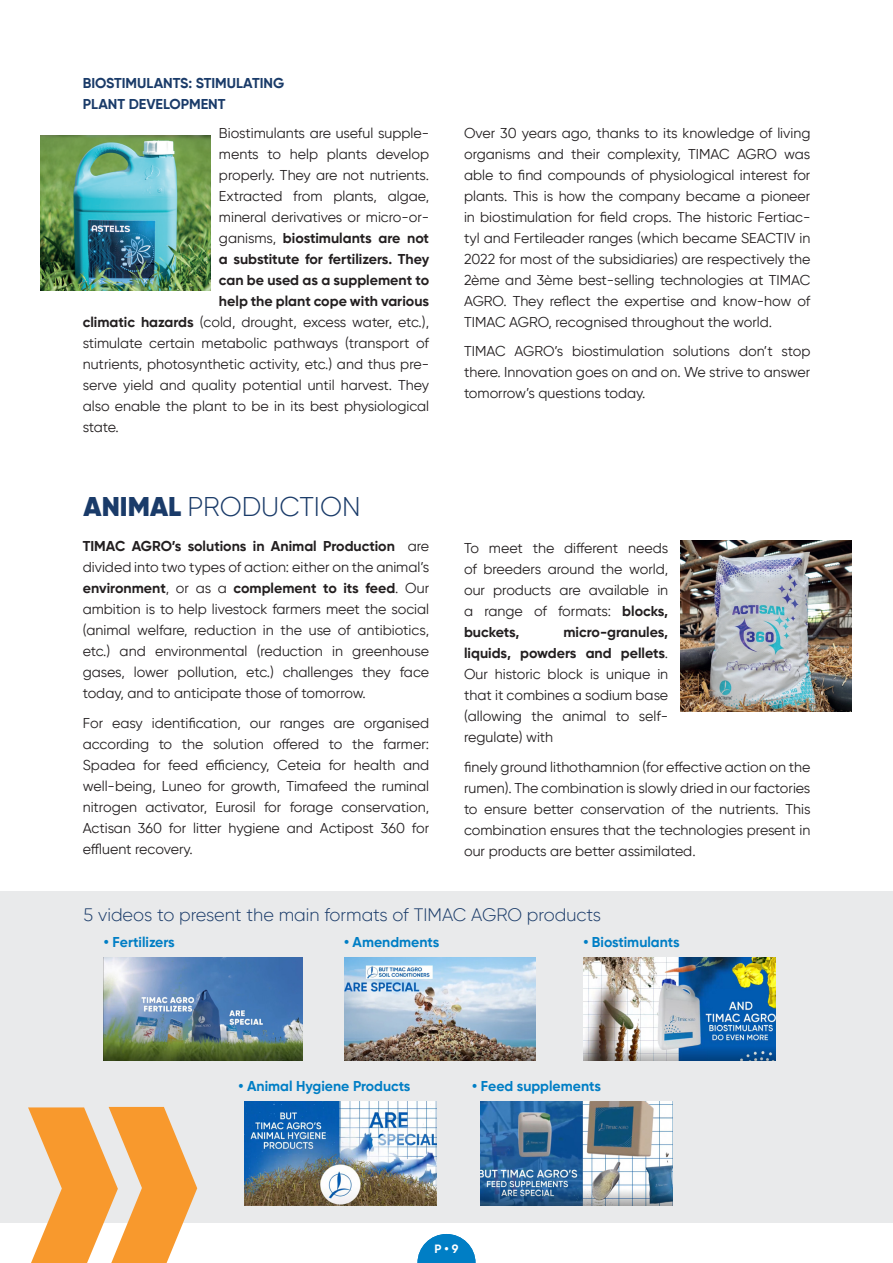
<style>
.page{position:relative;width:893px;height:1263px;background:#fff}
.page>*{position:absolute;margin:0;border:0;box-sizing:border-box;transform-origin:0 0}
.t1{font:300 27px "Gilroy";color:#1a3b69}
.t2{font:300 18px "Gilroy";color:#1a3b69}
.t3{font:14.25px/21px "Gilroy";color:#231f20;text-align:justify}
.t4{font:700 14.25px "Gilroy";color:#231f20}
.t5{font:700 14.25px "Gilroy";color:#007ec5}
.t6{font:700 14.25px/21px "Gilroy";color:#1a3b69}
.t7{font:700 12px "Gilroy";color:#fff}
.s1{font-weight:400}
.s2{font-weight:700}
.s3{font-weight:900}
</style>
<div class="page">
<div style="left:0;top:891px;width:893px;height:331px;background:#e9eaeb"></div>
<svg style="left:417px;top:1234px;width:58px;height:29px"></svg>
<img style="left:40px;top:135px;width:170px;height:155px">
<img style="left:681px;top:541px;width:170px;height:170px">
<img style="left:104px;top:957px;width:199px;height:104px">
<img style="left:344px;top:957px;width:192px;height:104px">
<img style="left:583px;top:957px;width:192px;height:104px">
<img style="left:244px;top:1102px;width:192px;height:103px">
<img style="left:480px;top:1102px;width:192px;height:103px">
<svg style="left:28px;top:1107px;width:169px;height:156px"></svg>
<p class="t6" style="left:83px;top:72px;width:203px">BIOSTIMULANTS: STIMULATING<br>PLANT DEVELOPMENT</p>
<p class="t3" style="left:219px;top:122px;width:212px">Biostimulants are useful supple-</p>
<p class="t3" style="left:219px;top:143px;width:212px">ments to help plants develop</p>
<p class="t3" style="left:219px;top:164px;width:212px">properly. They are not nutrients.</p>
<p class="t3" style="left:219px;top:185px;width:212px">Extracted from plants, algae,</p>
<p class="t3" style="left:219px;top:206px;width:212px">mineral derivatives or micro-or-</p>
<p class="t4" style="left:219px;top:229px;width:212px"><span class="s1">ganisms,</span> biostimulants are not</p>
<p class="t4" style="left:219px;top:250px;width:212px">a substitute for fertilizers. They</p>
<p class="t4" style="left:219px;top:271px;width:212px">can be used as a supplement to</p>
<p class="t4" style="left:219px;top:292px;width:212px">help the plant cope with various</p>
<p class="t3" style="left:83px;top:311px;width:348px"><span class="s2">climatic hazards</span> (cold, drought, excess water, etc.),</p>
<p class="t3" style="left:83px;top:332px;width:348px">stimulate certain metabolic pathways (transport of</p>
<p class="t3" style="left:83px;top:353px;width:348px">nutrients, photosynthetic activity, etc.) and thus pre-</p>
<p class="t3" style="left:83px;top:374px;width:348px">serve yield and quality potential until harvest. They</p>
<p class="t3" style="left:83px;top:395px;width:348px">also enable the plant to be in its best physiological</p>
<p class="t3" style="left:83px;top:416px;width:38px">state.</p>
<p class="t1" style="left:84px;top:490px;width:278px"><span class="s3">ANIMAL</span> PRODUCTION</p>
<p class="t3" style="left:83px;top:536px;width:348px"><span class="s2">TIMAC AGRO’s solutions in Animal Production</span> are divided into two types of action: either on the animal’s <span class="s2">environment</span>, or as a <span class="s2">complement to its feed</span>. Our ambition is to help livestock farmers meet the social (animal welfare, reduction in the use of antibiotics, etc.) and environmental (reduction in greenhouse gases, lower pollution, etc.) challenges they face today, and to anticipate those of tomorrow.</p>
<p class="t3" style="left:83px;top:712px;width:348px">For easy identification, our ranges are organised according to the solution offered to the farmer:<br>Spadea for feed efficiency, Ceteia for health and well-being, Luneo for growth, Timafeed the ruminal nitrogen activator, Eurosil for forage conservation, Actisan 360 for litter hygiene and Actipost 360 for effluent recovery.</p>
<p class="t3" style="left:464px;top:122px;width:348px">Over 30 years ago, thanks to its knowledge of living organisms and their complexity, TIMAC AGRO was able to find compounds of physiological interest for plants. This is how the company became a pioneer in biostimulation for field crops. The historic Fertiac&shy;tyl and Fertileader ranges (which became SEACTIV in 2022 for most of the subsidiaries) are respectively the 2ème and 3ème best-selling technologies at TIMAC AGRO. They reflect the expertise and know-how of TIMAC AGRO, recognised throughout the world.</p>
<p class="t3" style="left:464px;top:341px;width:348px">TIMAC AGRO’s biostimulation solutions don’t stop there. Innovation goes on and on. We strive to answer tomorrow’s questions today.</p>
<p class="t3" style="left:464px;top:538px;width:206px">To meet the different needs of breeders around the world, our products are available in a range of formats: <span class="s2">blocks, buckets,</span></p>
<p class="t3" style="left:464px;top:622px;width:206px;text-indent:99px"><span class="s2">micro-granules, liquids, powders and pellets</span>.<br>Our historic block is unique in that it combines a sodium base (allowing the animal to self&shy;regulate) with</p>
<p class="t3" style="left:464px;top:756px;width:348px">finely ground lithothamnion (for effective action on the rumen). The combination is slowly dried in our factories to ensure better conservation of the nutrients. This combination ensures that the technologies present in our products are better assimilated.</p>
<p class="t2" style="left:84px;top:904px;width:519px">5 videos to present the main formats of TIMAC AGRO products</p>
<p class="t5" style="left:104px;top:933px;width:72px">• Fertilizers</p>
<p class="t5" style="left:344px;top:933px;width:97px">• Amendments</p>
<p class="t5" style="left:583px;top:933px;width:98px">• Biostimulants</p>
<p class="t5" style="left:239px;top:1077px;width:173px">• Animal Hygiene Products</p>
<p class="t5" style="left:472px;top:1077px;width:130px">• Feed supplements</p>
<p class="t7" style="left:434px;top:1242px;width:26px">P • 9</p>
</div>
